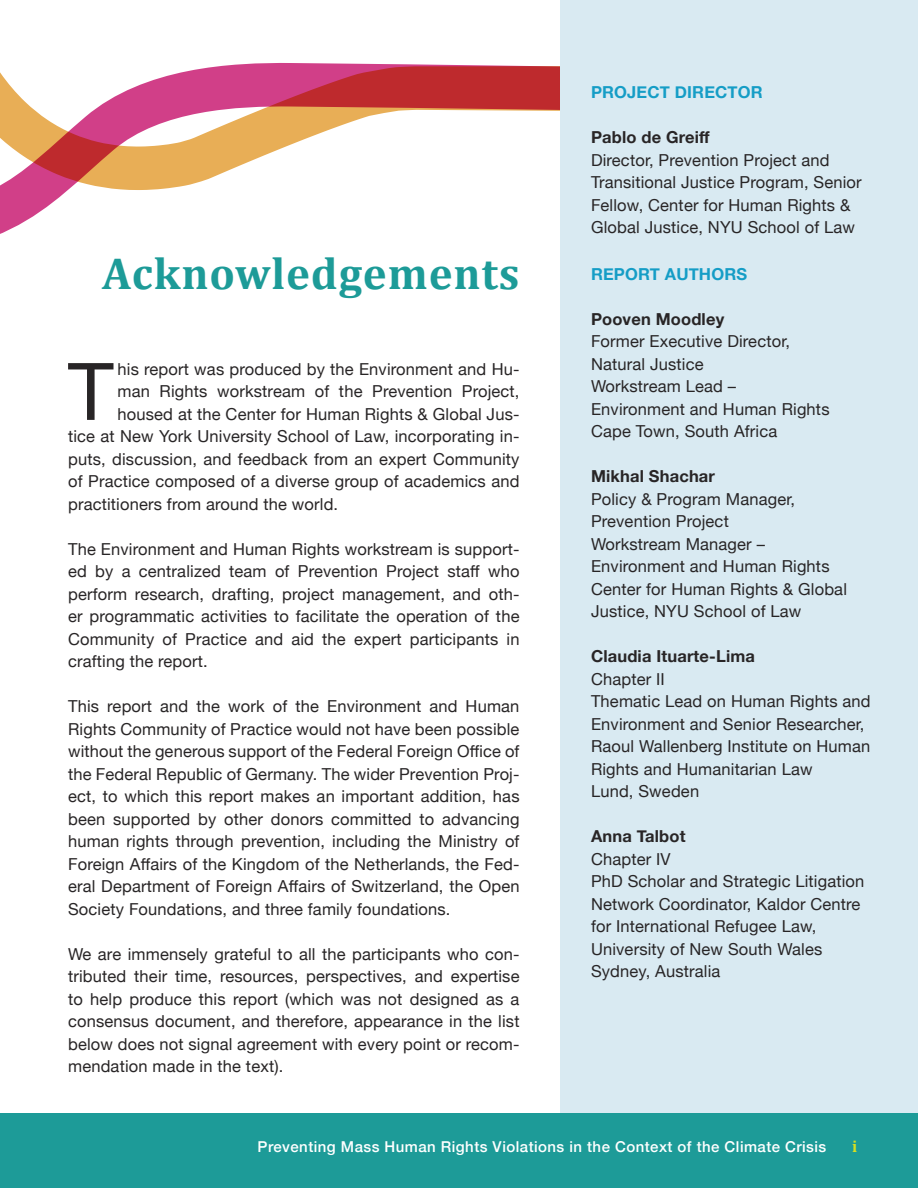
<style>
.page{position:relative;width:918px;height:1188px;background:#fff}
.page>*{position:absolute;margin:0;border:0;box-sizing:border-box;transform-origin:0 0}
.t1{font:79.5px "Helvetica Neue";color:#282526}
.t2{font:700 45px "Cambria";letter-spacing:.02em;color:#1d9b98}
.t3{font:16.5px/22.5px "Helvetica Neue";letter-spacing:.01em;color:#282526}
.t4{font:700 16.5px "Helvetica Neue";letter-spacing:.01em;color:#282526}
.t5{font:700 16.5px "Helvetica Neue";letter-spacing:.01em;color:#159dc6}
.t6{font:700 16.5px "Cambria";color:#d6df21}
.t7{font:500 15px "Helvetica Neue";letter-spacing:.03em;color:#fff}
</style>
<div class="page">
<svg style="left:0;top:63px;width:560px;height:171px"></svg>
<div style="left:560px;top:0;width:358px;height:1138px;background:#d9eaf2"></div>
<div style="left:0;top:1114px;width:918px;height:74px;background:#1d9b98"></div>
<p class="t2" style="left:102px;top:247px;width:419px">Acknowledgements</p>
<p class="t1" style="left:68px;top:334px;width:47px">T</p>
<p class="t3" style="left:118px;top:359px;width:403px">his report was produced by the Environment and Hu-</p>
<p class="t3" style="left:118px;top:381px;width:403px">man Rights workstream of the Prevention Project,</p>
<p class="t3" style="left:118px;top:404px;width:403px">housed at the Center for Human Rights &amp; Global Jus-</p>
<p class="t3" style="left:68px;top:426px;width:453px">tice at New York University School of Law, incorporating in-</p>
<p class="t3" style="left:68px;top:449px;width:453px">puts, discussion, and feedback from an expert Community</p>
<p class="t3" style="left:68px;top:471px;width:453px">of Practice composed of a diverse group of academics and</p>
<p class="t3" style="left:68px;top:494px;width:272px">practitioners from around the world.</p>
<p class="t3" style="left:68px;top:539px;width:453px;text-align:justify">The Environment and Human Rights workstream is support&shy;ed by a centralized team of Prevention Project staff who perform research, drafting, project management, and oth&shy;er programmatic activities to facilitate the operation of the Community of Practice and aid the expert participants in crafting the report.</p>
<p class="t3" style="left:68px;top:696px;width:453px;text-align:justify">This report and the work of the Environment and Human Rights Community of Practice would not have been possible without the generous support of the Federal Foreign Office of the Federal Republic of Germany. The wider Prevention Proj&shy;ect, to which this report makes an important addition, has been supported by other donors committed to advancing human rights through prevention, including the Ministry of Foreign Affairs of the Kingdom of the Netherlands, the Fed&shy;eral Department of Foreign Affairs of Switzerland, the Open Society Foundations, and three family foundations.</p>
<p class="t3" style="left:68px;top:944px;width:453px;text-align:justify">We are immensely grateful to all the participants who con&shy;tributed their time, resources, perspectives, and expertise to help produce this report (which was not designed as a consensus document, and therefore, appearance in the list below does not signal agreement with every point or recom&shy;mendation made in the text).</p>
<p class="t5" style="left:591px;top:79px;width:173px">PROJECT DIRECTOR</p>
<p class="t4" style="left:591px;top:124px;width:120px">Pablo de Greiff</p>
<p class="t3" style="left:591px;top:150px;width:272px">Director, Prevention Project and Transitional Justice Program, Senior Fellow, Center for Human Rights &amp; Global Justice, NYU School of Law</p>
<p class="t5" style="left:591px;top:261px;width:158px">REPORT AUTHORS</p>
<p class="t4" style="left:591px;top:306px;width:135px">Pooven Moodley</p>
<p class="t3" style="left:591px;top:331px;width:201px">Former Executive Director,<br>Natural Justice</p>
<p class="t3" style="left:591px;top:376px;width:240px">Workstream Lead –<br>Environment and Human Rights</p>
<p class="t3" style="left:591px;top:421px;width:188px">Cape Town, South Africa</p>
<p class="t4" style="left:591px;top:463px;width:126px">Mikhal Shachar</p>
<p class="t3" style="left:591px;top:489px;width:206px">Policy &amp; Program Manager,<br>Prevention Project</p>
<p class="t3" style="left:591px;top:534px;width:175px">Workstream Manager –</p>
<p class="t3" style="left:591px;top:556px;width:240px">Environment and Human Rights</p>
<p class="t3" style="left:591px;top:579px;width:258px">Center for Human Rights &amp; Global<br>Justice, NYU School of Law</p>
<p class="t4" style="left:591px;top:643px;width:166px">Claudia Ituarte-Lima</p>
<p class="t3" style="left:591px;top:669px;width:75px">Chapter II</p>
<p class="t3" style="left:591px;top:691px;width:281px">Thematic Lead on Human Rights and Environment and Senior Researcher, Raoul Wallenberg Institute on Human Rights and Humanitarian Law</p>
<p class="t3" style="left:591px;top:781px;width:110px">Lund, Sweden</p>
<p class="t4" style="left:591px;top:823px;width:96px">Anna Talbot</p>
<p class="t3" style="left:591px;top:849px;width:81px">Chapter IV</p>
<p class="t3" style="left:591px;top:871px;width:275px">PhD Scholar and Strategic Litigation<br>Network Coordinator, Kaldor Centre for International Refugee Law,<br>University of New South Wales<br>Sydney, Australia</p>
<p class="t7" style="left:258px;top:1135px;width:570px">Preventing Mass Human Rights Violations in the Context of the Climate Crisis</p>
<p class="t6" style="left:852px;top:1136px;width:7px">i</p>
</div>
